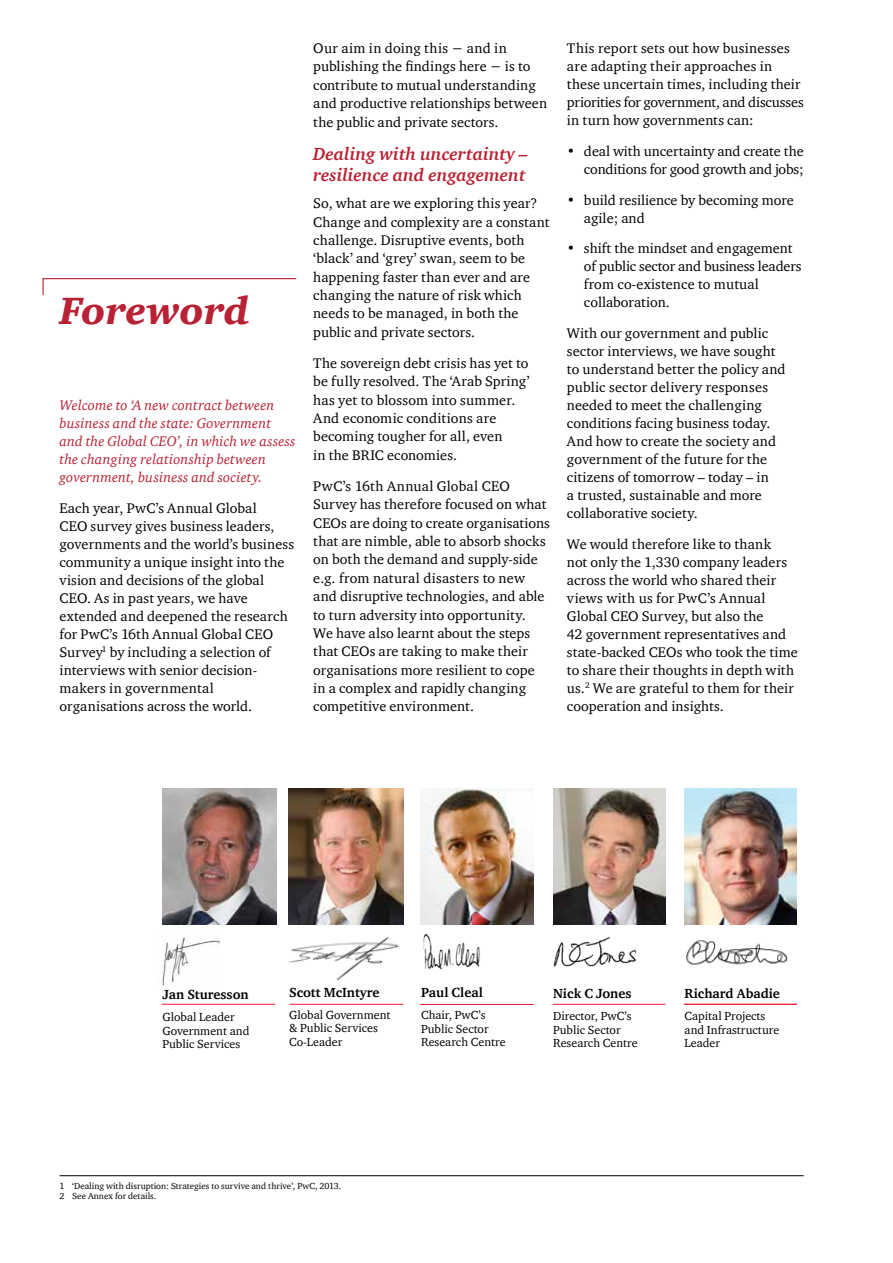
<style>
.page{position:relative;width:893px;height:1263px;background:#fff}
.page>*{position:absolute;margin:0;border:0;box-sizing:border-box;transform-origin:0 0}
.t1{font:italic 900 39px "ITC Charter Com";color:#b82234}
.t2{font:italic 700 18px/21px "ITC Charter Com";color:#b82234}
.t3{font:14.25px/18px "ITC Charter Com";letter-spacing:.005em;color:#000}
.t4{font:italic 14.25px/18px "ITC Charter Com";letter-spacing:.01em;color:#b82234}
.t5{font:700 13.5px "ITC Charter Com";color:#000}
.t6{font:12px/13.5px "ITC Charter Com";color:#000}
.t7{font:9px/10.5px "ITC Charter Com";color:#000}
</style>
<div class="page">
<hr style="left:892px;top:0;width:1px;height:1199px;background:#b82234">
<svg style="left:42px;top:278px;width:255px;height:18px"></svg>
<hr style="left:60px;top:1175px;width:744px;height:1px;background:#000">
<img style="left:289px;top:936px;width:110px;height:44px">
<img style="left:289px;top:788px;width:114px;height:136px">
<hr style="left:290px;top:1004px;width:113px;height:1px;background:#ed1b35">
<img style="left:162px;top:788px;width:115px;height:136px">
<hr style="left:161px;top:1004px;width:114px;height:1px;background:#ed1b35">
<img style="left:420px;top:788px;width:113px;height:136px">
<hr style="left:420px;top:1004px;width:114px;height:1px;background:#ed1b35">
<img style="left:423px;top:933px;width:57px;height:37px">
<img style="left:553px;top:936px;width:84px;height:31px">
<img style="left:553px;top:788px;width:112px;height:136px">
<hr style="left:553px;top:1004px;width:112px;height:1px;background:#ed1b35">
<img style="left:686px;top:940px;width:102px;height:25px">
<img style="left:685px;top:788px;width:112px;height:136px">
<hr style="left:684px;top:1004px;width:113px;height:1px;background:#ed1b35">
<img style="left:162px;top:937px;width:59px;height:49px">
<h1 class="t1" style="left:60px;top:287px;width:191px">Foreword</h1>
<p class="t4" style="left:60px;top:396px;width:238px">Welcome to ‘A new contract between business and the state: Government and the Global CEO’, in which we assess the changing relationship between government, business and society.</p>
<p class="t3" style="left:60px;top:499px;width:236px">Each year, PwC’s Annual Global<br>CEO survey gives business leaders, governments and the world’s business community a unique insight into the vision and decisions of the global<br>CEO. As in past years, we have extended and deepened the research for PwC’s 16th Annual Global CEO<br>Survey<sup>1</sup> by including a selection of interviews with senior decision&shy;makers in governmental organisations across the world.</p>
<p class="t3" style="left:313px;top:39px;width:235px">Our aim in doing this − and in publishing the findings here − is to contribute to mutual understanding and productive relationships between the public and private sectors.</p>
<p class="t2" style="left:313px;top:144px;width:216px">Dealing with uncertainty – resilience and engagement</p>
<p class="t3" style="left:313px;top:194px;width:238px">So, what are we exploring this year?<br>Change and complexity are a constant challenge. Disruptive events, both ‘black’ and ‘grey’ swan, seem to be happening faster than ever and are changing the nature of risk which needs to be managed, in both the public and private sectors.</p>
<p class="t3" style="left:313px;top:354px;width:218px">The sovereign debt crisis has yet to be fully resolved. The ‘Arab Spring’ has yet to blossom into summer.<br>And economic conditions are becoming tougher for all, even<br>in the BRIC economies.</p>
<p class="t3" style="left:313px;top:477px;width:238px">PwC’s 16th Annual Global CEO Survey has therefore focused on what CEOs are doing to create organisations that are nimble, able to absorb shocks on both the demand and supply-side e.g. from natural disasters to new and disruptive technologies, and able to turn adversity into opportunity.<br>We have also learnt about the steps that CEOs are taking to make their organisations more resilient to cope in a complex and rapidly changing competitive environment.</p>
<p class="t3" style="left:567px;top:39px;width:238px">This report sets out how businesses are adapting their approaches in these uncertain times, including their priorities for government, and discusses in turn how governments can:</p>
<p class="t3" style="left:567px;top:142px;width:238px;text-align:right">• deal with uncertainty and create the conditions for good growth and jobs;</p>
<p class="t3" style="left:584px;top:191px;width:211px;text-indent:-17px">• build resilience by becoming more agile; and</p>
<p class="t3" style="left:584px;top:239px;width:219px;text-indent:-17px">• shift the mindset and engagement of public sector and business leaders from co-existence to mutual collaboration.</p>
<p class="t3" style="left:567px;top:324px;width:220px">With our government and public sector interviews, we have sought to understand better the policy and public sector delivery responses needed to meet the challenging conditions facing business today.<br>And how to create the society and government of the future for the citizens of tomorrow – today – in<br>a trusted, sustainable and more collaborative society.</p>
<p class="t3" style="left:567px;top:535px;width:232px">We would therefore like to thank<br>not only the 1,330 company leaders across the world who shared their views with us for PwC’s Annual Global CEO Survey, but also the<br>42 government representatives and state-backed CEOs who took the time to share their thoughts in depth with us.<sup>2</sup> We are grateful to them for their cooperation and insights.</p>
<p class="t5" style="left:162px;top:986px;width:88px">Jan Sturesson</p>
<p class="t6" style="left:162px;top:1010px;width:89px">Global Leader<br>Government and<br>Public Services</p>
<p class="t5" style="left:289px;top:984px;width:92px">Scott McIntyre</p>
<p class="t6" style="left:289px;top:1008px;width:103px">Global Government &amp; Public Services<br>Co-Leader</p>
<p class="t5" style="left:421px;top:984px;width:63px">Paul Cleal</p>
<p class="t6" style="left:421px;top:1008px;width:86px">Chair, PwC’s<br>Public Sector<br>Research Centre</p>
<p class="t5" style="left:553px;top:985px;width:80px">Nick C Jones</p>
<p class="t6" style="left:553px;top:1009px;width:86px">Director, PwC’s<br>Public Sector<br>Research Centre</p>
<p class="t5" style="left:685px;top:985px;width:97px">Richard Abadie</p>
<p class="t6" style="left:685px;top:1009px;width:96px">Capital Projects and Infrastructure<br>Leader</p>
<p class="t7" style="left:60px;top:1180px;width:283px">1 ‘Dealing with disruption: Strategies to survive and thrive’, PwC, 2013.<br>2 See Annex for details.</p>
</div>
